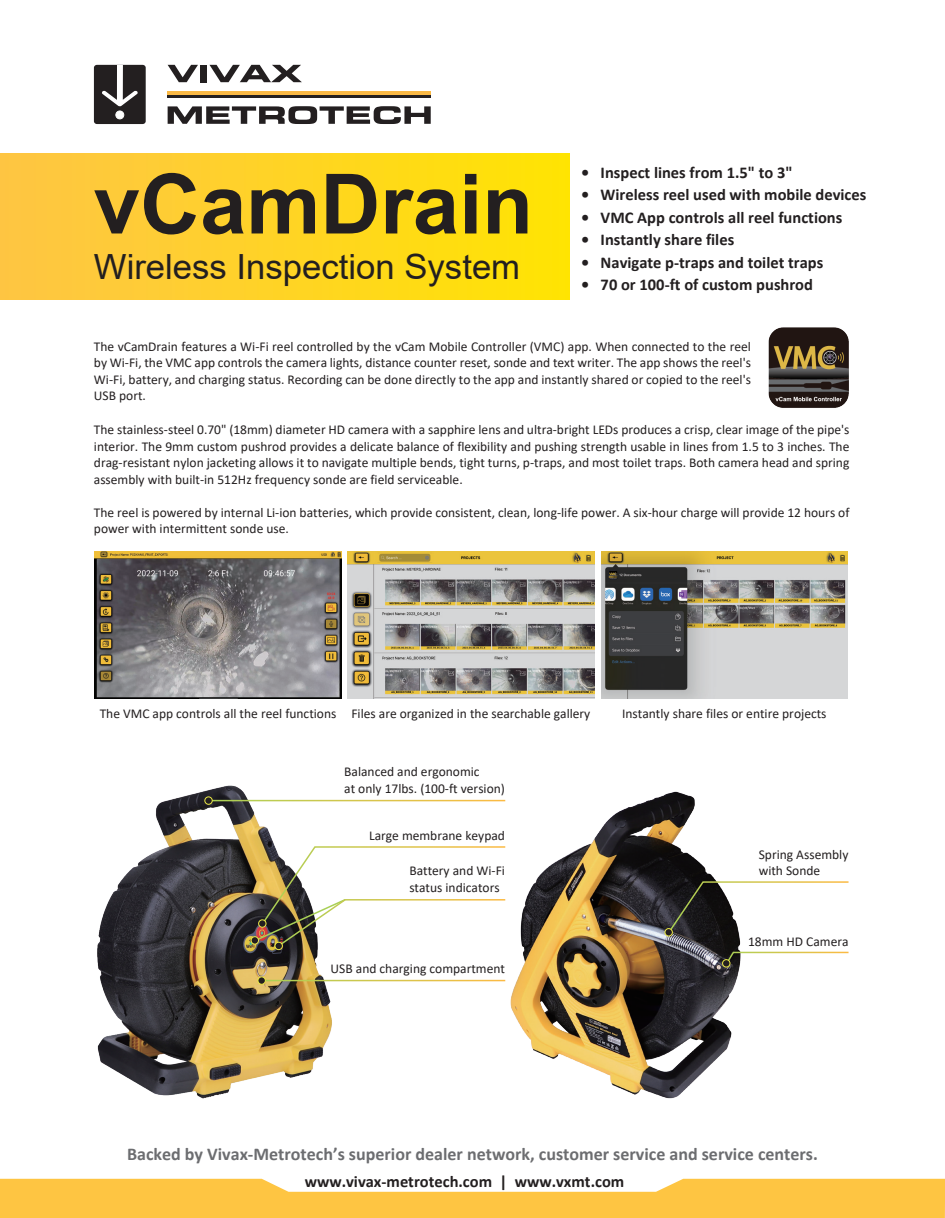
<style>
.page{position:relative;width:945px;height:1218px;background:#fff}
.page>*{position:absolute;margin:0;border:0;box-sizing:border-box;transform-origin:0 0}
.t1{font:700 83.25px "Arial";color:#231f20}
.t2{font:34.65px "Arial";color:#231f20}
.t3{font:700 18px "Calibri";color:#6c6d70}
.t4{font:700 16.5px "Calibri";color:#231f20}
.t5{font:13.5px/16.5px "Calibri";color:#231f20}
</style>
<div class="page">
<div style="left:0;top:154px;width:569px;height:146px;background:linear-gradient(to right,#fec446,#ffe402)"></div>
<svg style="left:0;top:1178px;width:945px;height:40px"></svg>
<div style="left:168px;top:91px;width:263px;height:7px;background:#fab945"></div>
<hr style="left:168px;top:95px;width:263px;height:3px;background:#231f20">
<svg style="left:168px;top:65px;width:30px;height:17px"></svg>
<div style="left:200px;top:65px;width:7px;height:17px;background:#231f20"></div>
<svg style="left:209px;top:65px;width:93px;height:17px"></svg>
<svg style="left:168px;top:106px;width:263px;height:18px"></svg>
<div style="left:94px;top:65px;width:52px;height:59px;background:#231f20;border-radius:3px"></div>
<div style="left:116px;top:111px;width:8px;height:8px;background:#fff;border-radius:50%"></div>
<div style="left:116px;top:111px;width:8px;height:8px;border:1px solid #fff;border-radius:50%"></div>
<svg style="left:100px;top:64px;width:39px;height:43px"></svg>
<img style="left:434px;top:624px;width:411px;height:594px">
<img style="left:97px;top:785px;width:261px;height:314px">
<hr style="left:262px;top:979px;width:243px;height:2px;background:#fff">
<div style="left:251px;top:936px;width:8px;height:8px;border:1px solid #edea47;border-radius:50%"></div>
<div style="left:258px;top:977px;width:7px;height:7px;background:#231f20;border-radius:50%"></div>
<div style="left:258px;top:976px;width:8px;height:8px;border:1px solid #edea47;border-radius:50%"></div>
<svg style="left:668px;top:880px;width:181px;height:53px"></svg>
<svg style="left:724px;top:951px;width:125px;height:16px"></svg>
<div style="left:665px;top:928px;width:7px;height:8px;background:#231f20;border-radius:50%"></div>
<div style="left:665px;top:928px;width:8px;height:8px;border:1px solid #edea47;border-radius:50%"></div>
<div style="left:723px;top:959px;width:7px;height:8px;background:#231f20;border-radius:50%"></div>
<div style="left:722px;top:959px;width:8px;height:8px;border:1px solid #edea47;border-radius:50%"></div>
<svg style="left:252px;top:845px;width:255px;height:103px"></svg>
<div style="left:275px;top:942px;width:7px;height:7px;background:#231f20;border-radius:50%"></div>
<div style="left:275px;top:941px;width:8px;height:9px;border:1px solid #edea47;border-radius:50%"></div>
<hr style="left:208px;top:800px;width:297px;height:1px;background:#fff">
<div style="left:205px;top:797px;width:7px;height:7px;background:#231f20;border-radius:50%"></div>
<div style="left:204px;top:796px;width:9px;height:8px;border:1px solid #edea47;border-radius:50%"></div>
<img style="left:95px;top:551px;width:246px;height:147px">
<img style="left:601px;top:551px;width:247px;height:147px">
<img style="left:348px;top:551px;width:246px;height:147px">
<img style="left:768px;top:327px;width:81px;height:81px">
<h1 class="t1" style="left:94px;top:145px;width:441px">vCamDrain</h1>
<h2 class="t2" style="left:94px;top:242px;width:428px">Wireless Inspection System</h2>
<p class="t4" style="left:581px;top:161px;width:213px">• Inspect lines from 1.5" to 3"</p>
<p class="t4" style="left:581px;top:183px;width:287px">• Wireless reel used with mobile devices</p>
<p class="t4" style="left:581px;top:206px;width:263px">• VMC App controls all reel functions</p>
<p class="t4" style="left:581px;top:228px;width:155px">• Instantly share files</p>
<p class="t4" style="left:581px;top:251px;width:244px">• Navigate p-traps and toilet traps</p>
<p class="t4" style="left:581px;top:273px;width:233px">• 70 or 100-ft of custom pushrod</p>
<p class="t5" style="left:94px;top:338px;width:659px;text-align:justify">The vCamDrain features a Wi-Fi reel controlled by the vCam Mobile Controller (VMC) app. When connected to the reel by Wi-Fi, the VMC app controls the camera lights, distance counter reset, sonde and text writer. The app shows the reel's Wi-Fi, battery, and charging status. Recording can be done directly to the app and instantly shared or copied to the reel's USB port.</p>
<p class="t5" style="left:94px;top:421px;width:757px;text-align:justify">The stainless-steel 0.70" (18mm) diameter HD camera with a sapphire lens and ultra-bright LEDs produces a crisp, clear image of the pipe's interior. The 9mm custom pushrod provides a delicate balance of flexibility and pushing strength usable in lines from 1.5 to 3 inches. The drag-resistant nylon jacketing allows it to navigate multiple bends, tight turns, p-traps, and most toilet traps. Both camera head and spring assembly with built-in 512Hz frequency sonde are field serviceable.</p>
<p class="t5" style="left:94px;top:503px;width:757px">The reel is powered by internal Li-ion batteries, which provide consistent, clean, long-life power. A six-hour charge will provide 12 hours of power with intermittent sonde use.</p>
<p class="t5" style="left:100px;top:704px;width:492px">The VMC app controls all the reel functions Files are organized in the searchable gallery</p>
<p class="t5" style="left:622px;top:705px;width:206px">Instantly share files or entire projects</p>
<p class="t5" style="left:344px;top:763px;width:162px">Balanced and ergonomic<br>at only 17lbs. (100-ft version)</p>
<p class="t5" style="left:369px;top:826px;width:138px">Large membrane keypad</p>
<p class="t5" style="left:409px;top:862px;width:97px">Battery and Wi-Fi status indicators</p>
<p class="t5" style="left:331px;top:959px;width:176px">USB and charging compartment</p>
<p class="t5" style="left:759px;top:846px;width:91px">Spring Assembly with Sonde</p>
<p class="t5" style="left:748px;top:933px;width:102px">18mm HD Camera</p>
<h3 class="t3" style="left:127px;top:1141px;width:692px">Backed by Vivax-Metrotech’s superior dealer network, customer service and service centers.</h3>
<p class="t4" style="left:305px;top:1170px;width:321px">www.vivax-metrotech.com | www.vxmt.com</p>
</div>
